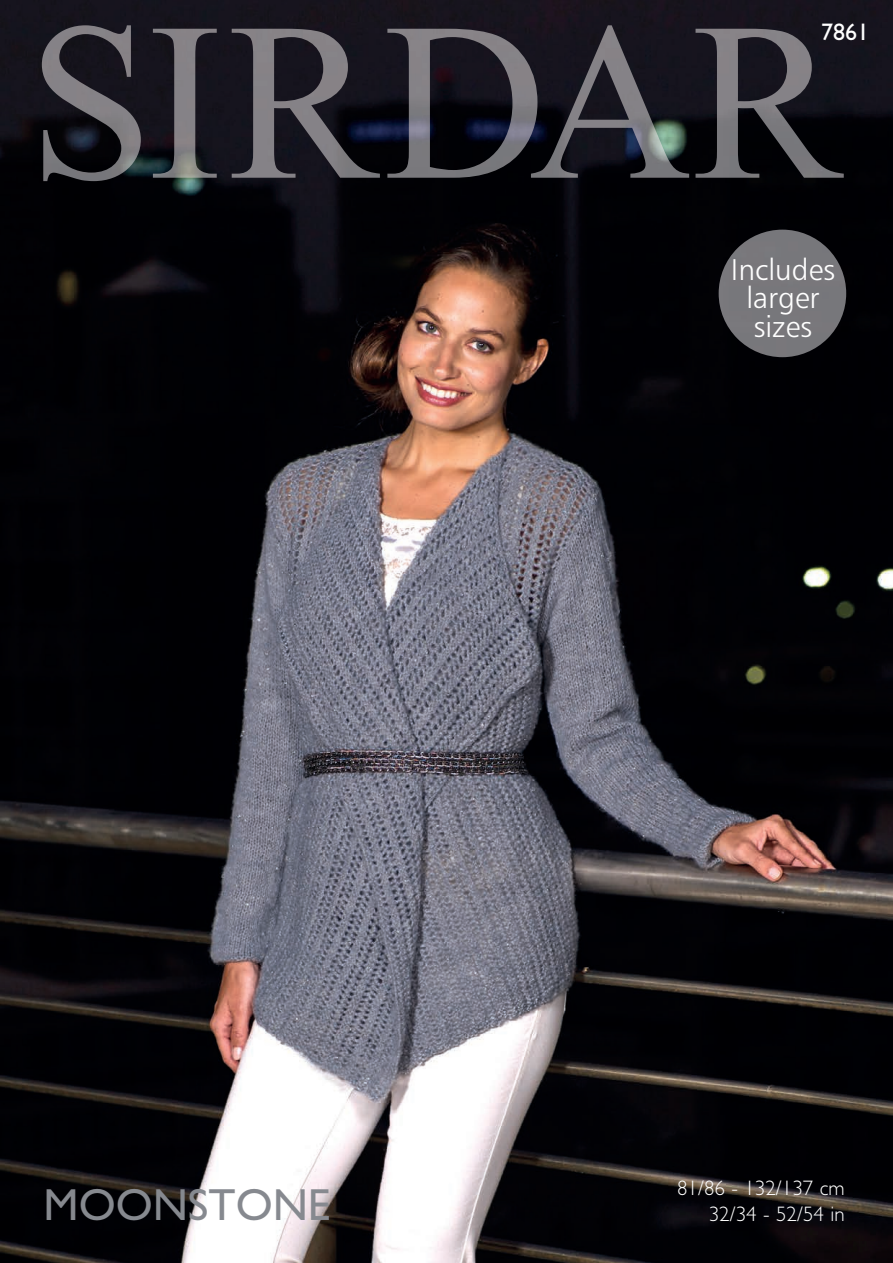
<style>
.page{position:relative;width:893px;height:1263px;background:#fff}
.page>*{position:absolute;margin:0;border:0;box-sizing:border-box;transform-origin:0 0}
.t1{font:45px "Gill Sans";color:#86898f}
.t2{font:30px/28.5px "Humanist 777 BT Light B";color:#fff;text-align:center}
.t3{font:24px "Gill Sans";color:#fff}
.t4{font:300 21px/25.2px "Gill Sans";color:#fff;text-align:right}
</style>
<div class="page">
<img style="left:0;top:0;width:893px;height:1263px">
<img style="left:42px;top:25px;width:99px;height:156px">
<img style="left:153px;top:29px;width:227px;height:149px">
<img style="left:387px;top:29px;width:144px;height:149px">
<img style="left:531px;top:25px;width:158px;height:153px">
<img style="left:695px;top:29px;width:149px;height:149px">
<img style="left:719px;top:230px;width:127px;height:127px">
<p class="t3" style="left:821px;top:18px;width:49px">7861</p>
<h2 class="t2" style="left:731px;top:258px;width:106px">Includes larger sizes</h2>
<h1 class="t1" style="left:44px;top:1178px;width:288px">MOONSTONE</h1>
<p class="t4" style="left:677px;top:1175px;width:169px">81/86 - 132/137 cm<br>32/34 - 52/54 in</p>
</div>
